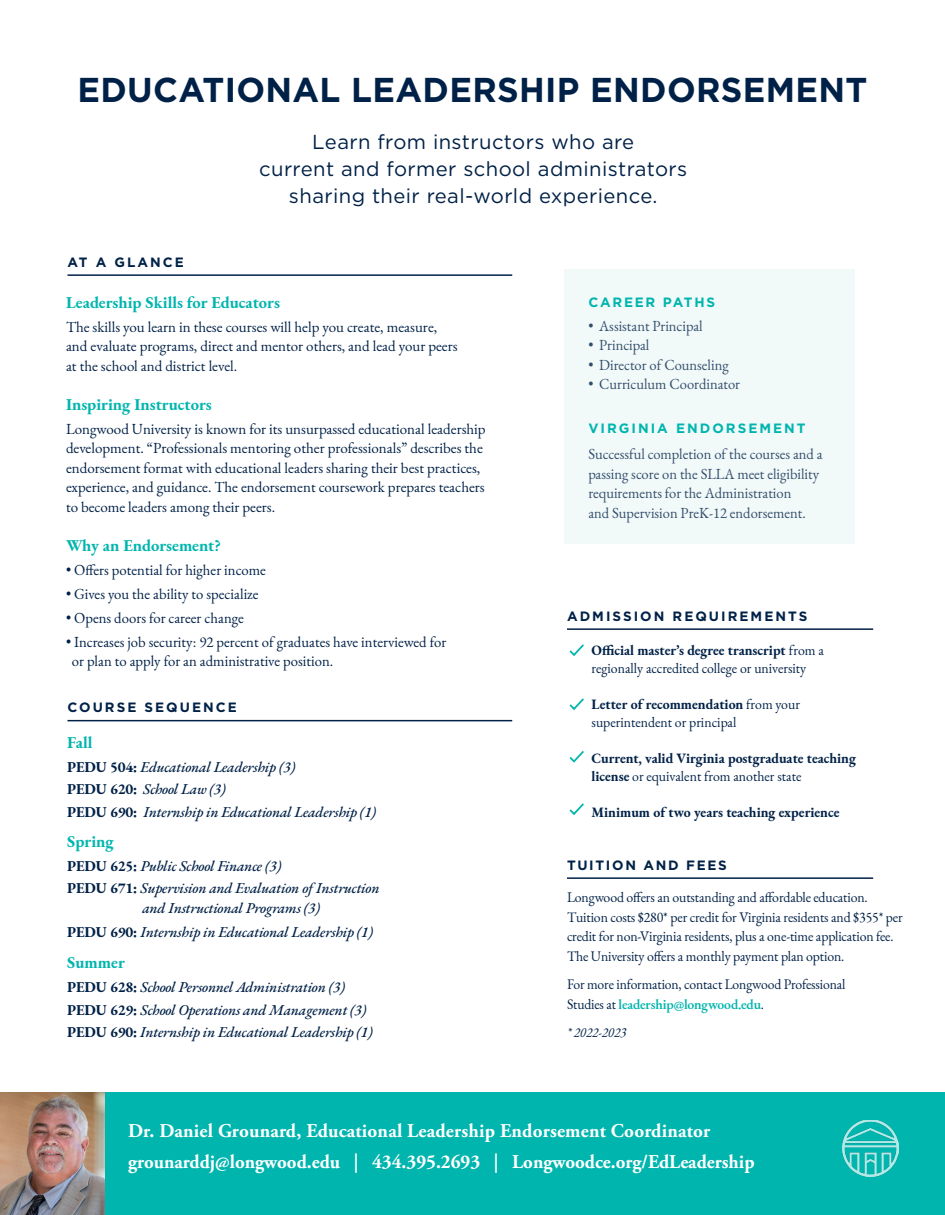
<style>
.page{position:relative;width:945px;height:1215px;background:#fff}
.page>*{position:absolute;margin:0;border:0;box-sizing:border-box;transform-origin:0 0}
.t1{font:700 34.5px "Gotham";letter-spacing:.01em;color:#002147}
.t2{font:20.25px "Gotham";letter-spacing:.02em;color:#002147}
.t3{font:700 19.5px "Adobe Garamond Pro";color:#fff}
.t4{font:700 16.5px "EB Garamond";color:#00b5ae}
.t5{font:15px/19.5px "EB Garamond";color:#002147}
.t6{font:italic 500 15px "EB Garamond";letter-spacing:-.01em;color:#002147}
.t7{font:15px "EB Garamond";color:#334e6c}
.t8{font:14.25px/19.5px "EB Garamond";letter-spacing:-.01em;color:#002147}
.t9{font:700 14.25px/18px "EB Garamond";color:#002147}
.t10{font:14.25px/19.5px "EB Garamond";letter-spacing:-.01em;color:#002147;scale:.96 1}
.t11{font:700 13.5px "Gotham";letter-spacing:.15em;color:#002147}
.t12{font:700 13.5px "Gotham";letter-spacing:.15em;color:#00b5ae}
.t13{font:700 13.5px "Gotham";letter-spacing:.125em;color:#002147}
.t14{font:700 13.5px "Gotham";letter-spacing:.13em;color:#00b5ae}
.t15{font:italic 13.5px "EB Garamond";letter-spacing:-.01em;color:#002147}
.s1{font-weight:700;font-style:normal}
.s2{font-weight:400}
.s3{font-weight:600;color:#00b5ae}
</style>
<div class="page">
<div style="left:565px;top:269px;width:290px;height:275px;background:#f1f9f9"></div>
<hr style="left:68px;top:274px;width:444px;height:2px;background:#002147">
<hr style="left:68px;top:720px;width:444px;height:1px;background:#002147">
<hr style="left:567px;top:628px;width:306px;height:2px;background:#002147">
<svg style="left:569px;top:698px;width:15px;height:12px"></svg>
<svg style="left:569px;top:751px;width:15px;height:12px"></svg>
<svg style="left:569px;top:803px;width:15px;height:12px"></svg>
<div style="left:0;top:1092px;width:945px;height:123px;background:#00b5ae"></div>
<svg style="left:569px;top:644px;width:15px;height:12px"></svg>
<img style="left:0;top:1092px;width:104px;height:123px">
<hr style="left:567px;top:877px;width:306px;height:2px;background:#002147">
<img style="left:842px;top:1121px;width:56px;height:55px">
<p class="t1" style="left:77px;top:67px;width:792px">EDUCATIONAL LEADERSHIP ENDORSEMENT</p>
<p class="t2" style="left:312px;top:131px;width:324px">Learn from instructors who are</p>
<p class="t2" style="left:259px;top:158px;width:430px">current and former school administrators</p>
<p class="t2" style="left:289px;top:185px;width:370px">sharing their real-world experience.</p>
<p class="t11" style="left:68px;top:253px;width:118px">AT A GLANCE</p>
<p class="t4" style="left:66px;top:291px;width:216px">Leadership Skills for Educators</p>
<p class="t5" style="left:66px;top:317px;width:373px">The skills you learn in these courses will help you create, measure,</p>
<p class="t5" style="left:66px;top:337px;width:393px">and evaluate programs, direct and mentor others, and lead your peers</p>
<p class="t5" style="left:66px;top:356px;width:173px">at the school and district level.</p>
<p class="t4" style="left:66px;top:393px;width:147px">Inspiring Instructors</p>
<p class="t5" style="left:66px;top:419px;width:421px">Longwood University is known for its unsurpassed educational leadership</p>
<p class="t5" style="left:66px;top:439px;width:418px">development. “Professionals mentoring other professionals” describes the</p>
<p class="t5" style="left:66px;top:458px;width:416px">endorsement format with educational leaders sharing their best practices,</p>
<p class="t5" style="left:66px;top:478px;width:420px">experience, and guidance. The endorsement coursework prepares teachers to become leaders among their peers.</p>
<p class="t4" style="left:66px;top:534px;width:156px">Why an Endorsement?</p>
<p class="t5" style="left:66px;top:560px;width:201px">• Offers potential for higher income</p>
<p class="t5" style="left:66px;top:584px;width:194px">• Gives you the ability to specialize</p>
<p class="t5" style="left:66px;top:608px;width:180px">• Opens doors for career change</p>
<p class="t5" style="left:66px;top:632px;width:382px">• Increases job security: 92 percent of graduates have interviewed for</p>
<p class="t5" style="left:72px;top:652px;width:263px">or plan to apply for an administrative position.</p>
<p class="t11" style="left:68px;top:698px;width:171px">COURSE SEQUENCE</p>
<p class="t4" style="left:67px;top:731px;width:27px">Fall</p>
<p class="t6" style="left:67px;top:757px;width:229px"><span class="s1">PEDU 504:</span> Educational Leadership (3)</p>
<p class="t6" style="left:67px;top:779px;width:160px"><span class="s1">PEDU 620:</span> School Law (3)</p>
<p class="t6" style="left:67px;top:802px;width:310px"><span class="s1">PEDU 690:</span> Internship in Educational Leadership (1)</p>
<p class="t4" style="left:67px;top:830px;width:48px">Spring</p>
<p class="t6" style="left:67px;top:856px;width:215px"><span class="s1">PEDU 625:</span> Public School Finance (3)</p>
<p class="t6" style="left:67px;top:878px;width:314px"><span class="s1">PEDU 671:</span> Supervision and Evaluation of Instruction</p>
<p class="t6" style="left:142px;top:898px;width:179px">and Instructional Programs (3)</p>
<p class="t6" style="left:67px;top:922px;width:307px"><span class="s1">PEDU 690:</span> Internship in Educational Leadership (1)</p>
<p class="t4" style="left:67px;top:951px;width:59px">Summer</p>
<p class="t6" style="left:67px;top:977px;width:279px"><span class="s1">PEDU 628:</span> School Personnel Administration (3)</p>
<p class="t6" style="left:67px;top:1000px;width:301px"><span class="s1">PEDU 629:</span> School Operations and Management (3)</p>
<p class="t6" style="left:67px;top:1022px;width:307px"><span class="s1">PEDU 690:</span> Internship in Educational Leadership (1)</p>
<p class="t14" style="left:588px;top:293px;width:128px">CAREER PATHS</p>
<p class="t7" style="left:588px;top:316px;width:116px">• Assistant Principal</p>
<p class="t7" style="left:588px;top:336px;width:63px">• Principal</p>
<p class="t7" style="left:588px;top:355px;width:142px">• Director of Counseling</p>
<p class="t7" style="left:588px;top:375px;width:153px">• Curriculum Coordinator</p>
<p class="t12" style="left:588px;top:420px;width:219px">VIRGINIA ENDORSEMENT</p>
<p class="t7" style="left:588px;top:444px;width:236px">Successful completion of the courses and a</p>
<p class="t7" style="left:588px;top:464px;width:232px">passing score on the SLLA meet eligibility</p>
<p class="t7" style="left:588px;top:483px;width:205px">requirements for the Administration</p>
<p class="t7" style="left:588px;top:503px;width:219px">and Supervision PreK-12 endorsement.</p>
<p class="t11" style="left:567px;top:607px;width:242px">ADMISSION REQUIREMENTS</p>
<p class="t9" style="left:592px;top:641px;width:234px">Official master’s degree transcript <span class="s2">from a</span></p>
<p class="t8" style="left:592px;top:658px;width:216px">regionally accredited college or university</p>
<p class="t9" style="left:592px;top:695px;width:210px">Letter of recommendation <span class="s2">from your</span></p>
<p class="t8" style="left:592px;top:712px;width:146px">superintendent or principal</p>
<p class="t9" style="left:592px;top:749px;width:266px">Current, valid Virginia postgraduate teaching license <span class="s2">or equivalent from another state</span></p>
<p class="t9" style="left:592px;top:803px;width:249px">Minimum of two years teaching experience</p>
<p class="t13" style="left:567px;top:856px;width:161px">TUITION AND FEES</p>
<p class="t8" style="left:567px;top:888px;width:302px">Longwood offers an outstanding and affordable education.</p>
<p class="t8" style="left:567px;top:907px;width:337px">Tuition costs $280* per credit for Virginia residents and $355* per credit for non-Virginia residents, plus a one-time application fee.<br>The University offers a monthly payment plan option.</p>
<p class="t10" style="left:567px;top:975px;width:292px">For more information, contact Longwood Professional<br>Studies at <span class="s3">leadership@longwood.edu</span>.</p>
<p class="t15" style="left:567px;top:1024px;width:61px">* 2022-2023</p>
<p class="t3" style="left:128px;top:1119px;width:584px">Dr. Daniel Grounard, Educational Leadership Endorsement Coordinator</p>
<p class="t3" style="left:128px;top:1151px;width:628px">grounarddj@longwood.edu | 434.395.2693 | Longwoodce.org/EdLeadership</p>
</div>
